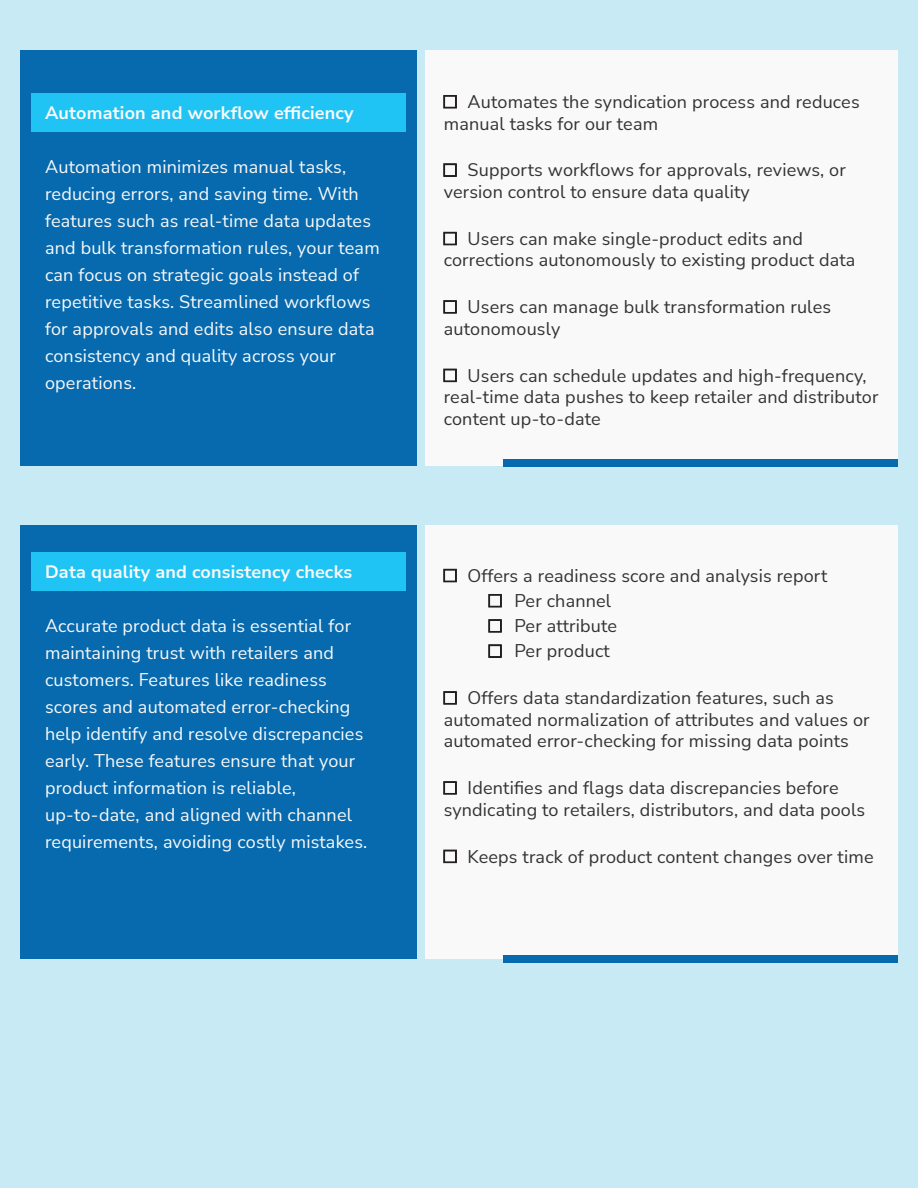
<style>
.page{position:relative;width:918px;height:1188px;background:#c8eaf5}
.page>*{position:absolute;margin:0;border:0;box-sizing:border-box;transform-origin:0 0}
.t1{font:18px/21.6px "Nunito Sans";letter-spacing:.01em;color:#323232}
.t2{font:18px/27px "Nunito Sans";letter-spacing:.01em;color:#f9f9f9}
.t3{font:700 18px "Nunito Sans";letter-spacing:.01em;color:#f9f9f9}
.s1{font-family:"Andale Mono";font-size:21px}
</style>
<div class="page">
<div style="left:425px;top:50px;width:473px;height:416px;background:#f9f9f9"></div>
<div style="left:20px;top:50px;width:396px;height:416px;background:#076aae"></div>
<svg style="left:443px;top:95px;width:14px;height:13px"></svg>
<svg style="left:443px;top:164px;width:14px;height:13px"></svg>
<svg style="left:443px;top:232px;width:14px;height:13px"></svg>
<svg style="left:443px;top:300px;width:14px;height:14px"></svg>
<svg style="left:443px;top:369px;width:14px;height:13px"></svg>
<div style="left:31px;top:94px;width:374px;height:38px;background:#20c4f4"></div>
<div style="left:503px;top:459px;width:395px;height:7px;background:#076aae"></div>
<div style="left:425px;top:525px;width:473px;height:434px;background:#f9f9f9"></div>
<div style="left:20px;top:525px;width:396px;height:434px;background:#076aae"></div>
<svg style="left:443px;top:569px;width:14px;height:13px"></svg>
<svg style="left:488px;top:594px;width:14px;height:13px"></svg>
<svg style="left:488px;top:619px;width:14px;height:14px"></svg>
<svg style="left:488px;top:645px;width:14px;height:13px"></svg>
<svg style="left:443px;top:691px;width:14px;height:14px"></svg>
<svg style="left:443px;top:781px;width:14px;height:14px"></svg>
<svg style="left:443px;top:850px;width:14px;height:13px"></svg>
<div style="left:31px;top:552px;width:374px;height:38px;background:#20c4f4"></div>
<div style="left:503px;top:956px;width:395px;height:7px;background:#076aae"></div>
<p class="t3" style="left:45px;top:100px;width:310px">Automation and workflow efficiency</p>
<p class="t2" style="left:45px;top:153px;width:336px">Automation minimizes manual tasks, reducing errors, and saving time. With features such as real-time data updates and bulk transformation rules, your team can focus on strategic goals instead of repetitive tasks. Streamlined workflows for approvals and edits also ensure data consistency and quality across your operations.</p>
<p class="t3" style="left:45px;top:559px;width:309px">Data quality and consistency checks</p>
<p class="t2" style="left:45px;top:611px;width:324px">Accurate product data is essential for maintaining trust with retailers and customers. Features like readiness scores and automated error-checking help identify and resolve discrepancies early. These features ensure that your product information is reliable, up-to-date, and aligned with channel requirements, avoiding costly mistakes.</p>
<p class="t1" style="left:444px;top:90px;width:417px"><span class="s1">□</span> Automates the syndication process and reduces manual tasks for our team</p>
<p class="t1" style="left:444px;top:159px;width:404px"><span class="s1">□</span> Supports workflows for approvals, reviews, or version control to ensure data quality</p>
<p class="t1" style="left:444px;top:227px;width:413px"><span class="s1">□</span> Users can make single-product edits and corrections autonomously to existing product data</p>
<p class="t1" style="left:444px;top:295px;width:389px"><span class="s1">□</span> Users can manage bulk transformation rules autonomously</p>
<p class="t1" style="left:444px;top:364px;width:436px"><span class="s1">□</span> Users can schedule updates and high-frequency, real-time data pushes to keep retailer and distributor content up-to-date</p>
<p class="t1" style="left:444px;top:564px;width:385px"><span class="s1">□</span> Offers a readiness score and analysis report</p>
<p class="t1" style="left:489px;top:589px;width:124px"><span class="s1">□</span> Per channel</p>
<p class="t1" style="left:489px;top:614px;width:130px"><span class="s1">□</span> Per attribute</p>
<p class="t1" style="left:489px;top:640px;width:123px"><span class="s1">□</span> Per product</p>
<p class="t1" style="left:444px;top:686px;width:427px"><span class="s1">□</span> Offers data standardization features, such as automated normalization of attributes and values or automated error-checking for missing data points</p>
<p class="t1" style="left:444px;top:776px;width:423px"><span class="s1">□</span> Identifies and flags data discrepancies before syndicating to retailers, distributors, and data pools</p>
<p class="t1" style="left:444px;top:845px;width:431px"><span class="s1">□</span> Keeps track of product content changes over time</p>
</div>
